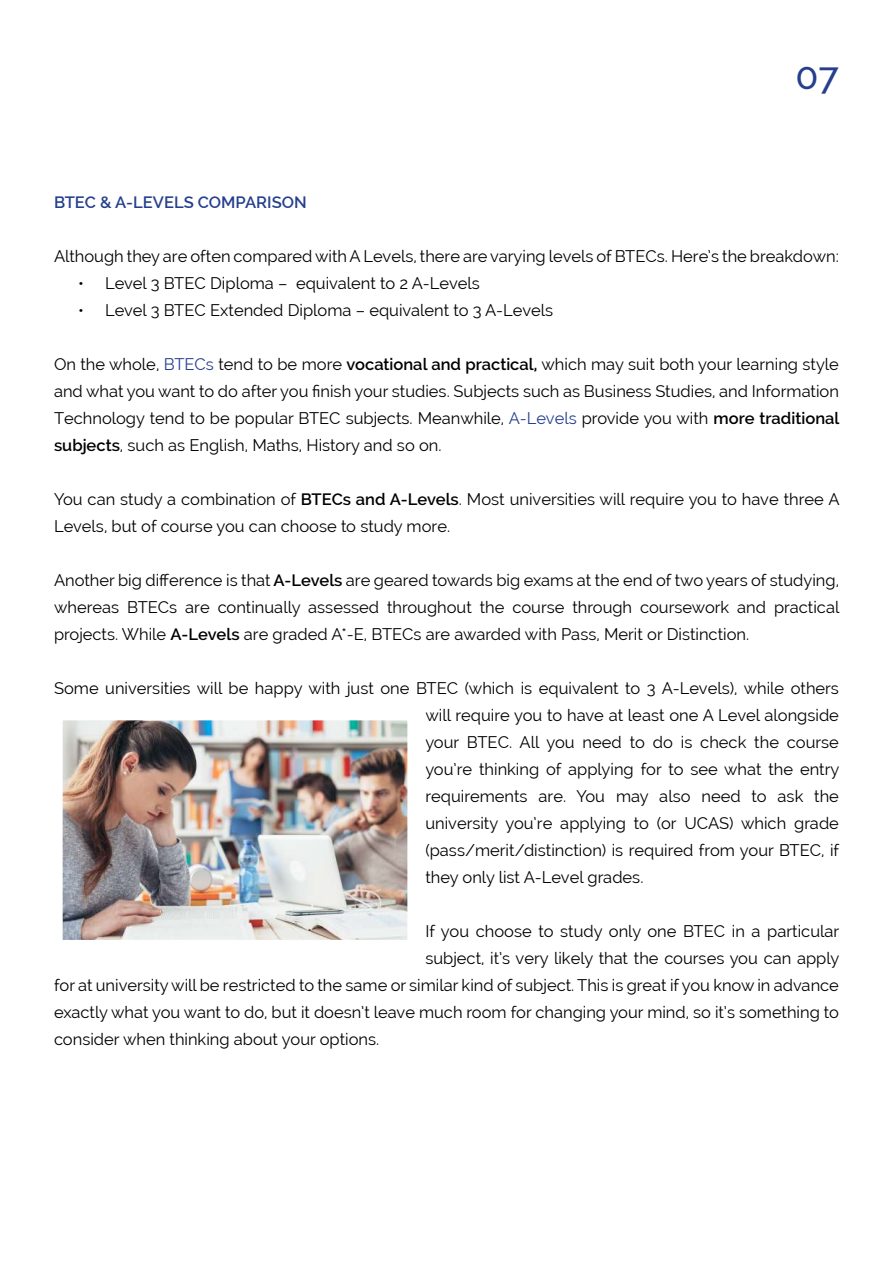
<style>
.page{position:relative;width:893px;height:1263px;background:#fff}
.page>*{position:absolute;margin:0;border:0;box-sizing:border-box;transform-origin:0 0}
.t1{font:500 37.5px "Raleway";color:#253f8e}
.t2{font:16.5px/27px "Raleway";color:#000;text-align:justify}
.t3{font:600 16.5px "Raleway";color:#253f8e}
.s1{color:#253f8e}
.s2{font-weight:600}
</style>
<div class="page">
<img style="left:64px;top:721px;width:342px;height:218px">
<p class="t3" style="left:54px;top:193px;width:254px">BTEC &amp; A-LEVELS COMPARISON</p>
<h1 class="t1" style="left:795px;top:54px;width:45px">07</h1>
<p class="t2" style="left:54px;top:243px;width:786px">Although they are often compared with A Levels, there are varying levels of BTECs. Here’s the breakdown:</p>
<p class="t2" style="left:78px;top:270px;width:403px">• Level 3 BTEC Diploma – equivalent to 2 A-Levels</p>
<p class="t2" style="left:78px;top:297px;width:477px">• Level 3 BTEC Extended Diploma – equivalent to 3 A-Levels</p>
<p class="t2" style="left:54px;top:351px;width:787px">On the whole, <span class="s1">BTECs</span> tend to be more <span class="s2">vocational and practical,</span> which may suit both your learning style and what you want to do after you finish your studies. Subjects such as Business Studies, and Information Technology tend to be popular BTEC subjects. Meanwhile, <span class="s1">A-Levels</span> provide you with <span class="s2">more traditional subjects</span>, such as English, Maths, History and so on.</p>
<p class="t2" style="left:54px;top:486px;width:787px">You can study a combination of <span class="s2">BTECs and A-Levels</span>. Most universities will require you to have three A<br>Levels, but of course you can choose to study more.</p>
<p class="t2" style="left:54px;top:567px;width:787px">Another big difference is that <span class="s2">A-Levels</span> are geared towards big exams at the end of two years of studying, whereas BTECs are continually assessed throughout the course through coursework and practical projects. While <span class="s2">A-Levels</span> are graded A*-E, BTECs are awarded with Pass, Merit or Distinction.</p>
<p class="t2" style="left:425px;top:675px;width:416px;text-indent:-371px">Some universities will be happy with just one BTEC (which is equivalent to 3 A-Levels), while others will require you to have at least one A Level alongside your BTEC. All you need to do is check the course you’re thinking of applying for to see what the entry requirements are. You may also need to ask the university you’re applying to (or UCAS) which grade (pass/merit/distinction) is required from your BTEC, if they only list A-Level grades.</p>
<p class="t2" style="left:425px;top:918px;width:415px">If you choose to study only one BTEC in a particular</p>
<p class="t2" style="left:425px;top:945px;width:416px">subject, it’s very likely that the courses you can apply</p>
<p class="t2" style="left:54px;top:972px;width:786px">for at university will be restricted to the same or similar kind of subject. This is great if you know in advance</p>
<p class="t2" style="left:54px;top:999px;width:786px">exactly what you want to do, but it doesn’t leave much room for changing your mind, so it’s something to</p>
<p class="t2" style="left:54px;top:1026px;width:327px">consider when thinking about your options.</p>
</div>
